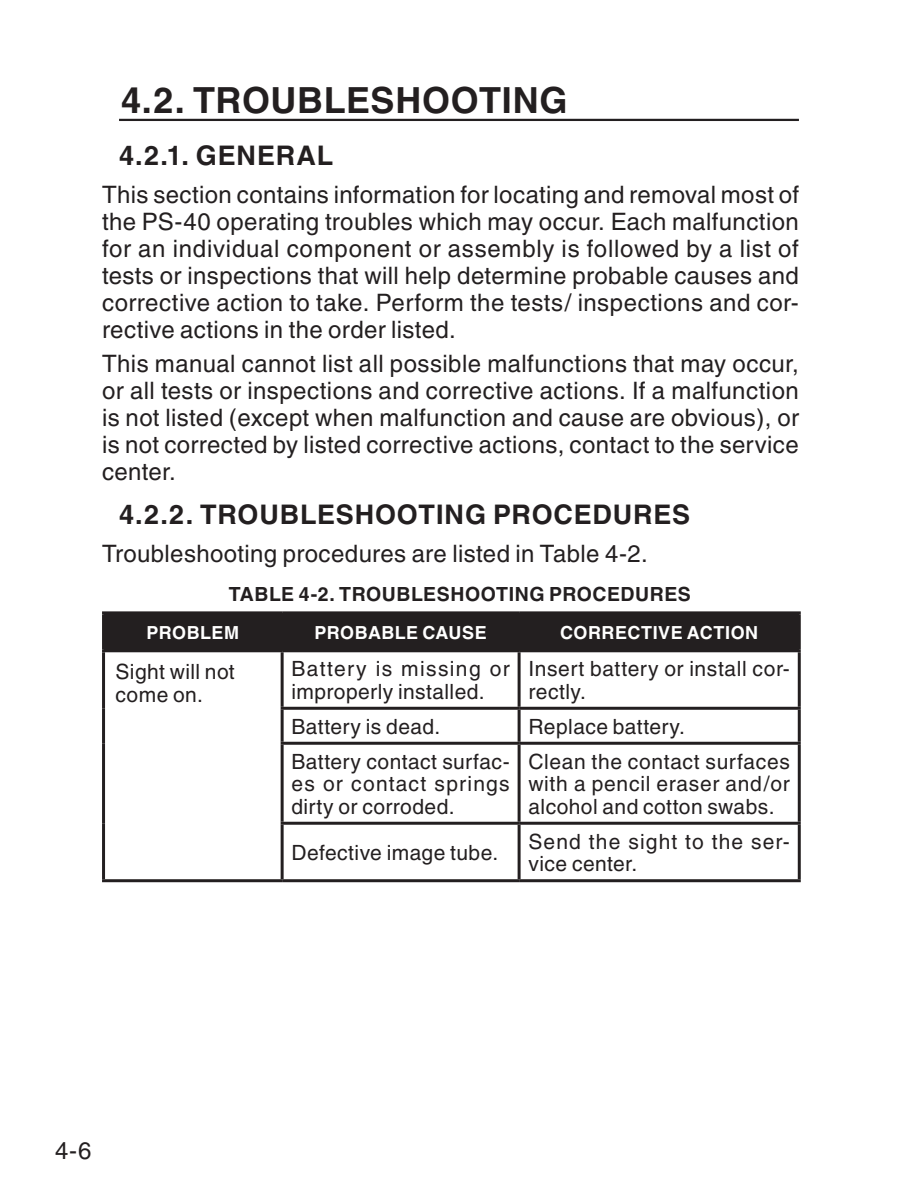
<style>
.page{position:relative;width:918px;height:1188px;background:#fff}
.page>*{position:absolute;margin:0;border:0;box-sizing:border-box;transform-origin:0 0}
.t1{font:700 36px "Helvetica";color:#231f20}
.t2{font:700 27px "Helvetica";color:#231f20}
.t3{font:24px/27px "Helvetica";letter-spacing:.015em;color:#231f20;text-align:justify}
.t4{font:21px/22.5px "Helvetica";letter-spacing:.025em;color:#231f20}
.t5{font:21px/22.5px "Helvetica";letter-spacing:.055em;color:#231f20}
.t6{font:700 19.5px "Helvetica";color:#231f20}
.t7{font:700 18px "Helvetica";letter-spacing:.03em;color:#fff}
</style>
<div class="page">
<hr style="left:119px;top:119px;width:680px;height:2px;background:#231f20">
<div style="left:105px;top:614px;width:693px;height:35px;background:#231f20"></div>
<hr style="left:102px;top:652px;width:3px;height:56px;background:#231f20">
<hr style="left:281px;top:652px;width:3px;height:55px;background:#231f20">
<hr style="left:518px;top:652px;width:3px;height:55px;background:#231f20">
<hr style="left:798px;top:652px;width:3px;height:55px;background:#231f20">
<hr style="left:102px;top:708px;width:3px;height:35px;background:#231f20">
<hr style="left:281px;top:707px;width:238px;height:3px;background:#231f20">
<hr style="left:281px;top:710px;width:3px;height:32px;background:#231f20">
<hr style="left:519px;top:707px;width:282px;height:3px;background:#231f20">
<hr style="left:518px;top:710px;width:3px;height:32px;background:#231f20">
<hr style="left:798px;top:710px;width:3px;height:32px;background:#231f20">
<hr style="left:102px;top:743px;width:3px;height:80px;background:#231f20">
<hr style="left:281px;top:742px;width:238px;height:3px;background:#231f20">
<hr style="left:281px;top:745px;width:3px;height:77px;background:#231f20">
<hr style="left:519px;top:742px;width:282px;height:3px;background:#231f20">
<hr style="left:518px;top:745px;width:3px;height:77px;background:#231f20">
<hr style="left:798px;top:745px;width:3px;height:77px;background:#231f20">
<hr style="left:102px;top:823px;width:3px;height:56px;background:#231f20">
<hr style="left:281px;top:822px;width:238px;height:3px;background:#231f20">
<hr style="left:281px;top:825px;width:3px;height:54px;background:#231f20">
<hr style="left:519px;top:822px;width:282px;height:3px;background:#231f20">
<hr style="left:518px;top:825px;width:3px;height:54px;background:#231f20">
<hr style="left:798px;top:825px;width:3px;height:54px;background:#231f20">
<hr style="left:102px;top:879px;width:180px;height:3px;background:#231f20">
<hr style="left:282px;top:879px;width:237px;height:3px;background:#231f20">
<hr style="left:519px;top:879px;width:282px;height:3px;background:#231f20">
<hr style="left:102px;top:611px;width:180px;height:3px;background:#231f20">
<hr style="left:282px;top:611px;width:237px;height:3px;background:#231f20">
<hr style="left:519px;top:611px;width:282px;height:3px;background:#231f20">
<hr style="left:102px;top:614px;width:3px;height:35px;background:#231f20">
<hr style="left:281px;top:614px;width:3px;height:35px;background:#231f20">
<hr style="left:518px;top:614px;width:3px;height:35px;background:#231f20">
<hr style="left:798px;top:614px;width:3px;height:35px;background:#231f20">
<hr style="left:102px;top:649px;width:180px;height:3px;background:#231f20">
<hr style="left:282px;top:649px;width:237px;height:3px;background:#231f20">
<hr style="left:519px;top:649px;width:282px;height:3px;background:#231f20">
<h1 class="t1" style="left:121px;top:78px;width:121px">4.2. TROUBLESHOOTING</h1>
<p class="t2" style="left:119px;top:139px;width:119px">4.2.1. GENERAL</p>
<p class="t3" style="left:102px;top:181px;width:698px">This section contains information for locating and removal most of the PS-40 operating troubles which may occur. Each malfunction for an individual component or assembly is followed by a list of tests or inspections that will help determine probable causes and corrective action to take. Perform the tests/ inspections and cor&shy;rective actions in the order listed.</p>
<p class="t3" style="left:102px;top:350px;width:698px">This manual cannot list all possible malfunctions that may occur, or all tests or inspections and corrective actions. If a malfunction is not listed (except when malfunction and cause are obvious), or is not corrected by listed corrective actions, contact to the service center.</p>
<p class="t2" style="left:119px;top:498px;width:119px">4.2.2. TROUBLESHOOTING</p>
<p class="t2" style="left:493px;top:498px;width:39px">PROCEDURES</p>
<p class="t3" style="left:102px;top:540px;width:547px">Troubleshooting procedures are listed in Table 4-2.</p>
<p class="t6" style="left:229px;top:582px;width:26px">TABLE</p>
<p class="t6" style="left:299px;top:582px;width:68px">4-2. TROUBLESHOOTING</p>
<p class="t6" style="left:549px;top:582px;width:29px">PROCEDURES</p>
<p class="t7" style="left:147px;top:621px;width:94px">PROBLEM</p>
<p class="t7" style="left:315px;top:621px;width:174px">PROBABLE CAUSE</p>
<p class="t7" style="left:560px;top:621px;width:200px">CORRECTIVE ACTION</p>
<p class="t4" style="left:116px;top:660px;width:121px">Sight will not come on.</p>
<p class="t5" style="left:291px;top:658px;width:220px">Battery is missing or improperly installed.</p>
<p class="t4" style="left:528px;top:658px;width:263px">Insert battery or install cor&shy;rectly.</p>
<p class="t4" style="left:291px;top:715px;width:150px">Battery is dead.</p>
<p class="t4" style="left:528px;top:715px;width:158px">Replace battery.</p>
<p class="t4" style="left:291px;top:750px;width:220px;text-align:justify">Battery contact surfac&shy;es or contact springs dirty or corroded.</p>
<p class="t4" style="left:528px;top:750px;width:263px;text-align:justify">Clean the contact surfaces with a pencil eraser and/or alcohol and cotton swabs.</p>
<p class="t4" style="left:291px;top:841px;width:208px">Defective image tube.</p>
<p class="t5" style="left:528px;top:830px;width:263px">Send the sight to the ser&shy;vice center.</p>
<p class="t3" style="left:55px;top:1137px;width:38px">4-6</p>
</div>
